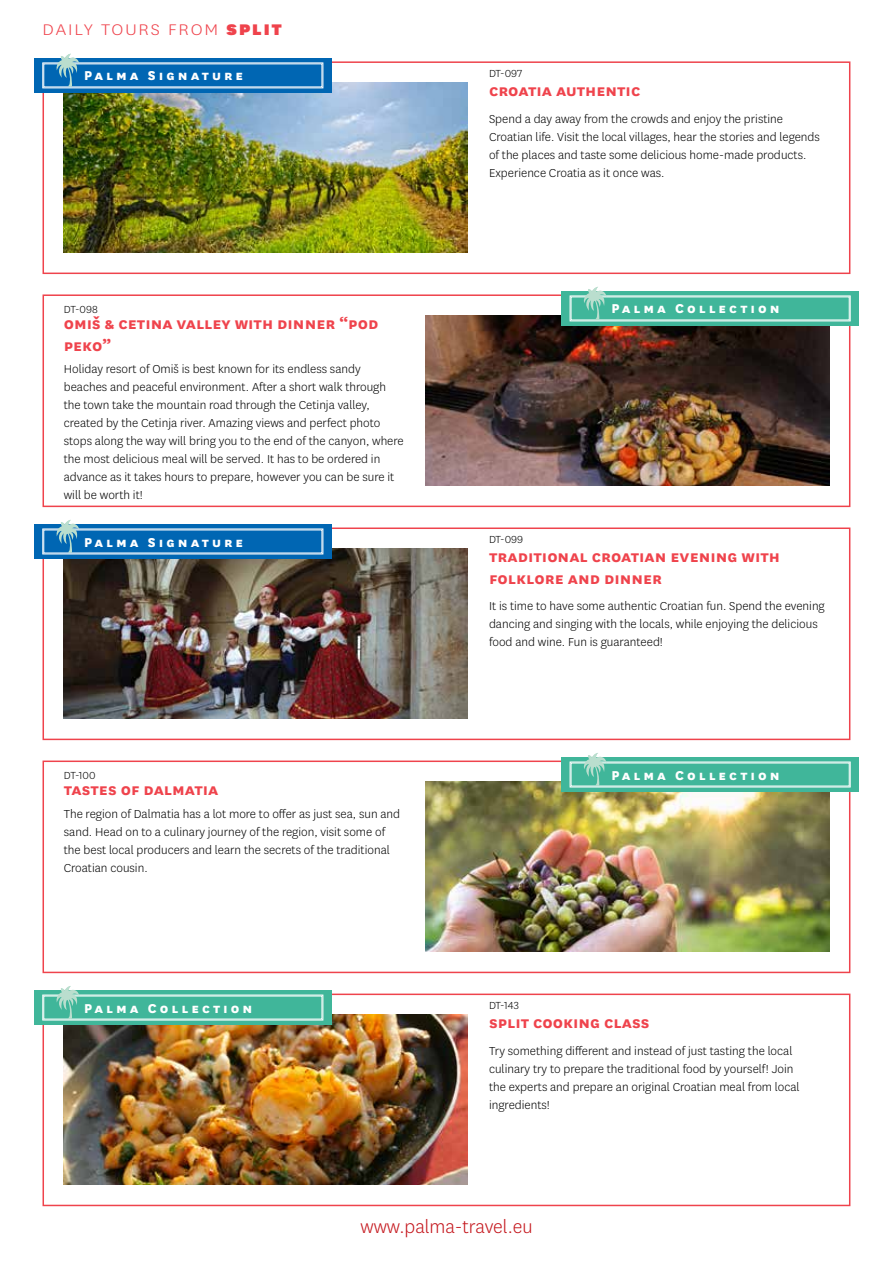
<style>
.page{position:relative;width:893px;height:1263px;background:#fff}
.page>*{position:absolute;margin:0;border:0;box-sizing:border-box;transform-origin:0 0}
.t1{font:300 21px "National";color:#c4161c}
.t2{font:700 18px/21.6px "National";color:#ef434c}
.t3{font:300 18px "National";letter-spacing:.1em;color:#ef434c;scale:1.09 1}
.t4{font:800 15px "National";letter-spacing:.2em;color:#fff}
.t5{font:300 13.5px/18px "National";color:#000}
.t6{font:300 12px "National";color:#000}
.s1{font-weight:900}
</style>
<div class="page">
<div style="left:43px;top:993px;width:807px;height:213px;border:2px solid #ef434c"></div>
<img style="left:64px;top:1015px;width:404px;height:170px">
<div style="left:43px;top:61px;width:807px;height:213px;border:2px solid #ef434c"></div>
<img style="left:64px;top:83px;width:404px;height:170px">
<div style="left:43px;top:294px;width:807px;height:213px;border:2px solid #ef434c"></div>
<img style="left:425px;top:316px;width:404px;height:170px">
<svg style="left:561px;top:291px;width:298px;height:34px;background:#4fbba2"></svg>
<svg style="left:570px;top:287px;width:281px;height:34px;background:#6bc6b0"></svg>
<div style="left:43px;top:760px;width:807px;height:213px;border:2px solid #ef434c"></div>
<img style="left:425px;top:782px;width:404px;height:170px">
<svg style="left:561px;top:757px;width:298px;height:34px;background:#51bca3"></svg>
<svg style="left:570px;top:753px;width:281px;height:34px;background:#6bc6b0"></svg>
<svg style="left:34px;top:58px;width:298px;height:34px;background:#1271b8"></svg>
<svg style="left:42px;top:54px;width:281px;height:34px;background:#3b89c3"></svg>
<div style="left:43px;top:527px;width:807px;height:213px;border:2px solid #ef434c"></div>
<img style="left:64px;top:549px;width:404px;height:170px">
<svg style="left:34px;top:524px;width:298px;height:34px;background:#1673b9"></svg>
<svg style="left:42px;top:520px;width:281px;height:34px;background:#3a89c3"></svg>
<svg style="left:34px;top:990px;width:298px;height:34px;background:#52bda4"></svg>
<svg style="left:42px;top:986px;width:281px;height:34px;background:#6ac6b0"></svg>
<h2 class="t3" style="left:43px;top:18px;width:221px">DAILY TOURS FROM <span class="s1">SPLIT</span></h2>
<p class="t4" style="left:84px;top:65px;width:161px">Palma Signature</p>
<p class="t4" style="left:148px;top:65px;width:106px">Collection</p>
<p class="t6" style="left:489px;top:65px;width:35px">DT-097</p>
<h2 class="t2" style="left:489px;top:79px;width:153px">croatia authentic</h2>
<p class="t5" style="left:489px;top:109px;width:332px">Spend a day away from the crowds and enjoy the pristine Croatian life. Visit the local villages, hear the stories and legends of the places and taste some delicious home-made products.<br>Experience Croatia as it once was.</p>
<p class="t4" style="left:611px;top:298px;width:170px">Palma Collection</p>
<p class="t6" style="left:64px;top:301px;width:35px">DT-098</p>
<p class="t4" style="left:687px;top:298px;width:59px">lassic</p>
<h2 class="t2" style="left:64px;top:312px;width:316px">omiš &amp; cetina valley with dinner “pod peko”</h2>
<p class="t5" style="left:64px;top:359px;width:341px">Holiday resort of Omiš is best known for its endless sandy beaches and peaceful environment. After a short walk through the town take the mountain road through the Cetinja valley, created by the Cetinja river. Amazing views and perfect photo stops along the way will bring you to the end of the canyon, where the most delicious meal will be served. It has to be ordered in advance as it takes hours to prepare, however you can be sure it will be worth it!</p>
<p class="t4" style="left:84px;top:531px;width:161px">Palma Signature</p>
<p class="t6" style="left:489px;top:532px;width:36px">DT-099</p>
<p class="t4" style="left:148px;top:531px;width:106px">Collection</p>
<h2 class="t2" style="left:489px;top:545px;width:293px">traditional croatian evening with folklore and dinner</h2>
<p class="t5" style="left:489px;top:597px;width:337px">It is time to have some authentic Croatian fun. Spend the evening dancing and singing with the locals, while enjoying the delicious food and wine. Fun is guaranteed!</p>
<p class="t4" style="left:611px;top:764px;width:170px">Palma Collection</p>
<p class="t6" style="left:64px;top:768px;width:33px">DT-100</p>
<p class="t4" style="left:687px;top:764px;width:59px">lassic</p>
<h2 class="t2" style="left:64px;top:778px;width:156px">tastes of dalmatia</h2>
<p class="t5" style="left:64px;top:804px;width:338px">The region of Dalmatia has a lot more to offer as just sea, sun and sand. Head on to a culinary journey of the region, visit some of the best local producers and learn the secrets of the traditional Croatian cousin.</p>
<p class="t4" style="left:84px;top:997px;width:170px">Palma Collection</p>
<p class="t6" style="left:489px;top:998px;width:31px">DT-143</p>
<h2 class="t2" style="left:489px;top:1011px;width:162px">split cooking class</h2>
<p class="t5" style="left:489px;top:1041px;width:312px">Try something different and instead of just tasting the local culinary try to prepare the traditional food by yourself! Join the experts and prepare an original Croatian meal from local ingredients!</p>
<h1 class="t1" style="left:360px;top:1213px;width:174px">www.palma-travel.eu</h1>
</div>
